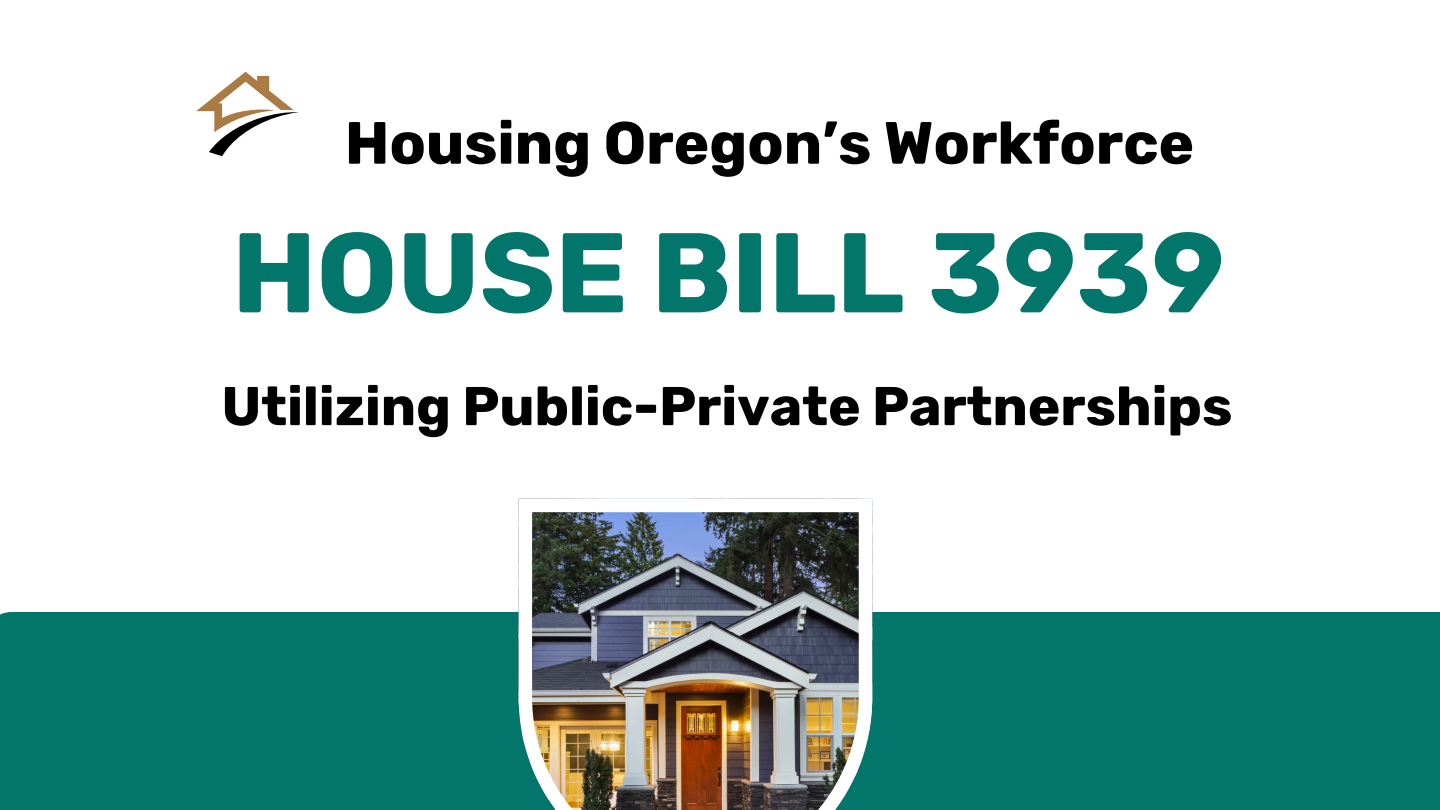
<style>
.page{position:relative;width:1440px;height:810px;background:#fff}
.page>*{position:absolute;margin:0;border:0;box-sizing:border-box;transform-origin:0 0}
.t1{font:700 113.1px "Rubik";color:#03766b}
.t2{font:700 59.5px "Rubik";color:#000}
.t3{font:700 54.6px "Rubik";color:#000}
</style>
<div class="page">
<svg style="left:196px;top:72px;width:103px;height:84px"></svg>
<div style="left:0;top:612px;width:1440px;height:198px;background:#03766b"></div>
<img style="left:519px;top:512px;width:353px;height:298px">
<p class="t2" style="left:345px;top:108px;width:851px">Housing Oregon’s Workforce</p>
<p class="t1" style="left:232px;top:207px;width:994px">HOUSE BILL 3939</p>
<h1 class="t3" style="left:222px;top:374px;width:1012px">Utilizing Public-Private Partnerships</h1>
</div>
